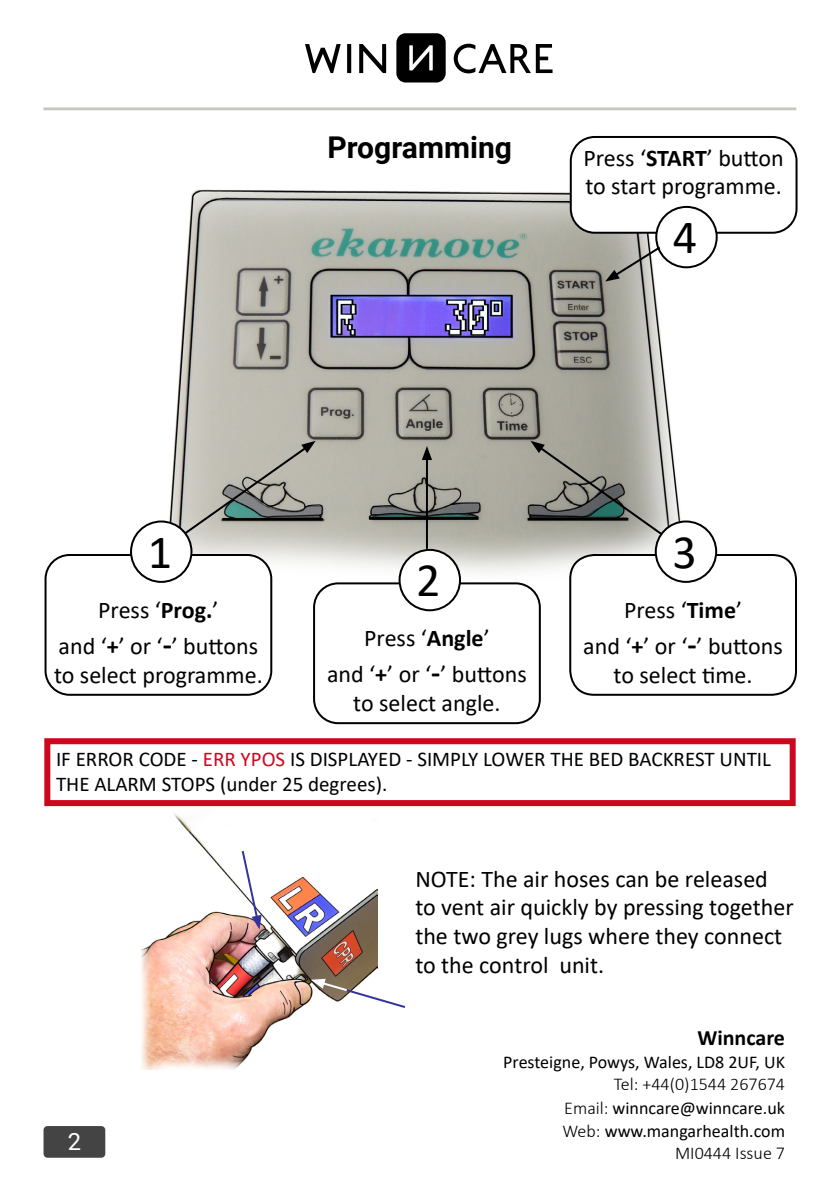
<style>
.page{position:relative;width:840px;height:1191px;background:#fff}
.page>*{position:absolute;margin:0;border:0;box-sizing:border-box;transform-origin:0 0}
.t1{font:48px "Calibri";color:#000}
.t2{font:700 30px "Roboto";color:#000}
.t3{font:24px/28.8px "Calibri";color:#000;text-align:center}
.t4{font:23.8px "Roboto";color:#fff}
.t5{font:700 22px "Calibri";color:#000}
.t6{font:21px/25.2px "Calibri";color:#000}
.t7{font:18px/23.6px "Calibri";color:#000;text-align:justify}
.t8{font:300 18px "Calibri";color:#000}
.s1{font-weight:700}
.s2{font-weight:700;font-size:30px}
.s3{color:#cd071e}
.s4{font-weight:300}
</style>
<div class="page">
<div style="left:396px;top:33px;width:49px;height:49px;background:#000;border-radius:9px"></div>
<svg style="left:409px;top:45px;width:23px;height:25px"></svg>
<svg style="left:453px;top:44px;width:99px;height:29px"></svg>
<svg style="left:359px;top:44px;width:27px;height:29px"></svg>
<svg style="left:347px;top:44px;width:4px;height:29px"></svg>
<svg style="left:305px;top:44px;width:35px;height:29px"></svg>
<hr style="left:43px;top:107px;width:752px;height:3px;background:#c6c6c3">
<div style="left:43px;top:1126px;width:62px;height:31px;background:#444;border-radius:4px"></div>
<img style="left:142px;top:814px;width:235px;height:255px">
<img style="left:169px;top:189px;width:517px;height:418px">
<svg style="left:182px;top:441px;width:133px;height:95px;background:#a6a79f"></svg>
<div style="left:45px;top:555px;width:226px;height:140px;background:#fff;border-radius:24px"></div>
<div style="left:44px;top:554px;width:228px;height:142px;border:2px solid #000;border-radius:24px"></div>
<div style="left:131px;top:521px;width:60px;height:61px;background:#fff;border-radius:50%"></div>
<div style="left:130px;top:520px;width:62px;height:63px;border:2px solid #000;border-radius:50%"></div>
<div style="left:570px;top:555px;width:225px;height:140px;background:#fff;border-radius:24px"></div>
<div style="left:569px;top:554px;width:227px;height:142px;border:2px solid #000;border-radius:24px"></div>
<div style="left:655px;top:521px;width:60px;height:61px;background:#fff;border-radius:50%"></div>
<div style="left:654px;top:520px;width:62px;height:63px;border:2px solid #000;border-radius:50%"></div>
<div style="left:314px;top:583px;width:225px;height:140px;background:#fff;border-radius:24px"></div>
<div style="left:313px;top:582px;width:227px;height:142px;border:2px solid #000;border-radius:24px"></div>
<div style="left:399px;top:550px;width:60px;height:60px;background:#fff;border-radius:50%"></div>
<div style="left:398px;top:549px;width:62px;height:62px;border:2px solid #000;border-radius:50%"></div>
<div style="left:570px;top:137px;width:226px;height:96px;background:#fff;border-radius:24px"></div>
<div style="left:569px;top:136px;width:228px;height:98px;border:2px solid #000;border-radius:24px"></div>
<div style="left:656px;top:207px;width:60px;height:60px;background:#fff;border-radius:50%"></div>
<div style="left:655px;top:206px;width:62px;height:62px;border:2px solid #000;border-radius:50%"></div>
<svg style="left:530px;top:441px;width:134px;height:96px;background:#91928a"></svg>
<hr style="left:425px;top:457px;width:2px;height:92px;background:#000">
<svg style="left:421px;top:446px;width:11px;height:14px"></svg>
<svg style="left:605px;top:245px;width:57px;height:36px;background:#a7a7a1"></svg>
<div style="left:269px;top:1037px;width:301px;height:128px;background:#fff;border-radius:17px"></div>
<svg style="left:240px;top:848px;width:21px;height:81px"></svg>
<svg style="left:310px;top:978px;width:96px;height:31px"></svg>
<div style="left:44px;top:738px;width:751px;height:68px;border:6px solid #cd071e"></div>
<p class="t2" style="left:327px;top:127px;width:186px">Programming</p>
<p class="t3" style="left:583px;top:143px;width:202px;text-align:left">Press ‘<span class="s1">START</span>’ button to start programme.</p>
<h1 class="t1" style="left:672px;top:204px;width:26px">4</h1>
<h1 class="t1" style="left:148px;top:518px;width:26px">1</h1>
<p class="t3" style="left:59px;top:591px;width:201px;line-height:36px">Press ‘<span class="s1">Prog.</span>’<br>and ‘<span class="s1">+</span>’ or ‘<span class="s2">-</span>’ buttons</p>
<p class="t3" style="left:54px;top:659px;width:210px">to select programme.</p>
<h1 class="t1" style="left:416px;top:547px;width:26px">2</h1>
<p class="t3" style="left:327px;top:619px;width:201px;line-height:36px">Press ‘<span class="s1">Angle</span>’<br>and ‘<span class="s1">+</span>’ or ‘<span class="s2">-</span>’ buttons</p>
<p class="t3" style="left:353px;top:688px;width:149px">to select angle.</p>
<h1 class="t1" style="left:672px;top:518px;width:26px">3</h1>
<p class="t3" style="left:583px;top:591px;width:201px;line-height:36px">Press ‘<span class="s1">Time</span>’<br>and ‘<span class="s1">+</span>’ or ‘<span class="s2">-</span>’ buttons</p>
<p class="t3" style="left:613px;top:659px;width:140px">to select time.</p>
<p class="t6" style="left:56px;top:745px;width:716px">IF ERROR CODE - <span class="s3">ERR YPOS</span> IS DISPLAYED - SIMPLY LOWER THE BED BACKREST UNTIL<br>THE ALARM STOPS (under 25 degrees).</p>
<p class="t4" style="left:68px;top:1125px;width:15px">2</p>
<p class="t3" style="left:415px;top:863px;width:379px;text-align:left">NOTE: The air hoses can be released to vent air quickly by pressing together the two grey lugs where they connect to the control unit.</p>
<p class="t5" style="left:697px;top:1021px;width:89px">Winncare</p>
<p class="t7" style="left:503px;top:1050px;width:283px">Presteigne, Powys, Wales, LD8 2UF, UK</p>
<p class="t7" style="left:562px;top:1071px;width:224px;text-indent:51px"><span class="s4">Tel: +44(0)1544 267674<br>Email:</span> winncare@winncare.uk <span class="s4">Web:</span> www.mangarhealth.com</p>
<p class="t8" style="left:674px;top:1141px;width:111px">MI0444 Issue 7</p>
</div>
